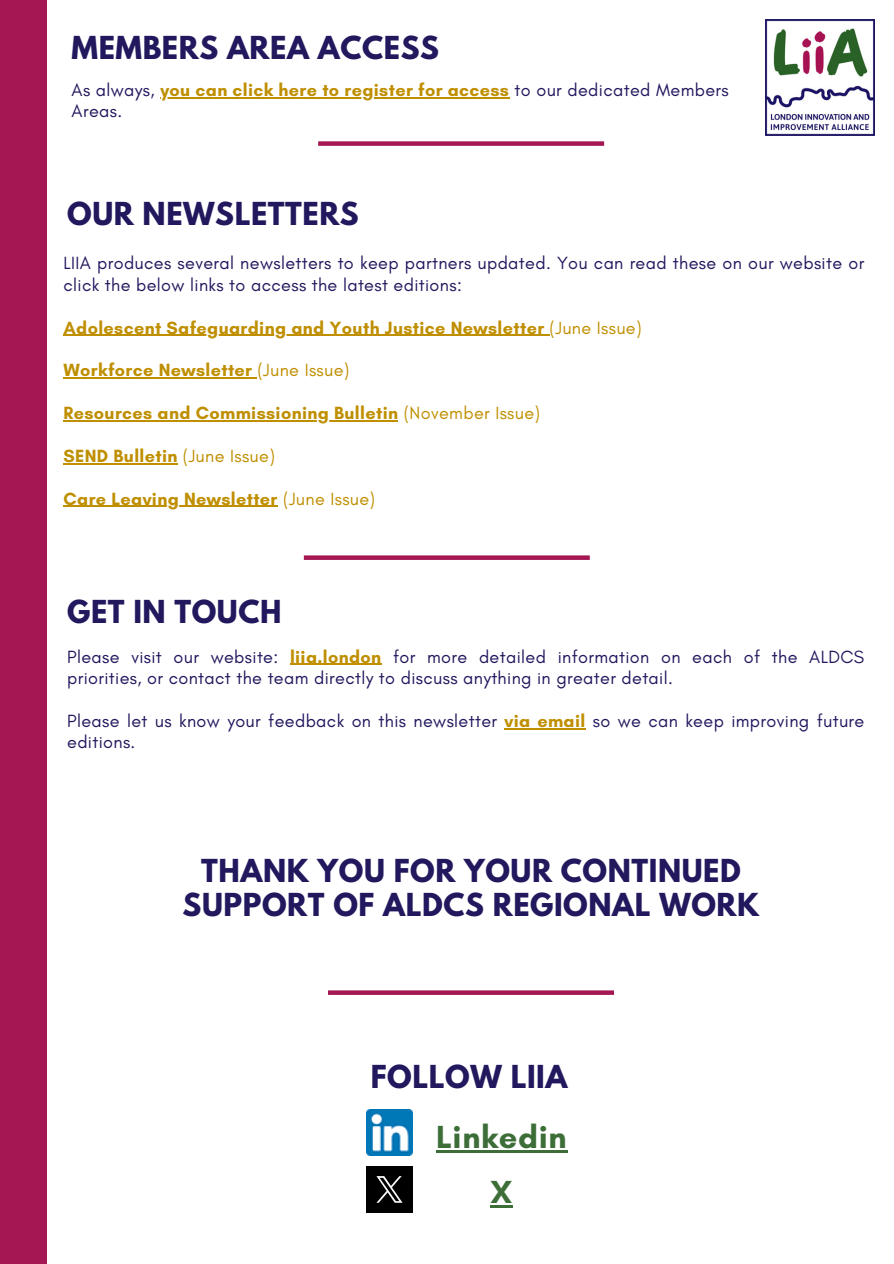
<style>
.page{position:relative;width:894px;height:1264px;background:#fff}
.page>*{position:absolute;margin:0;border:0;box-sizing:border-box;transform-origin:0 0}
.t1{font:700 32.55px "Glacial Indifference";letter-spacing:.02em;color:#3d6e38}
.t2{font:700 28.05px/33.8px "League Spartan";letter-spacing:.02em;color:#21185e;text-align:center}
.t3{font:18px/21.3px "Glacial Indifference";letter-spacing:.02em;color:#21185e}
.t4{font:700 18px "Glacial Indifference";letter-spacing:.02em;color:#bf8f00}
.s1{font-weight:400;color:#21185e}
.s2{font-weight:400}
.s3{font-weight:700;color:#bf8f00}
</style>
<div class="page">
<img style="left:765px;top:19px;width:109px;height:116px">
<div style="left:318px;top:141px;width:286px;height:5px;background:#a41752"></div>
<svg style="left:328px;top:990px;width:285px;height:4px"></svg>
<img style="left:366px;top:1109px;width:46px;height:46px">
<div style="left:304px;top:555px;width:285px;height:5px;background:#a41752"></div>
<div style="left:0;top:0;width:46px;height:1263px;background:#a41752"></div>
<img style="left:366px;top:1166px;width:46px;height:46px">
<hr style="left:160px;top:97px;width:349px;height:1px;background:#bf8f00">
<hr style="left:290px;top:663px;width:91px;height:2px;background:#bf8f00">
<hr style="left:504px;top:728px;width:81px;height:1px;background:#bf8f00">
<hr style="left:436px;top:1150px;width:131px;height:2px;background:#3d6e38">
<hr style="left:490px;top:1205px;width:22px;height:2px;background:#3d6e38">
<hr style="left:63px;top:335px;width:481px;height:1px;background:#bf8f00">
<hr style="left:63px;top:377px;width:194px;height:1px;background:#bf8f00">
<hr style="left:63px;top:420px;width:335px;height:1px;background:#bf8f00">
<hr style="left:63px;top:463px;width:115px;height:1px;background:#bf8f00">
<hr style="left:63px;top:506px;width:215px;height:1px;background:#bf8f00">
<p class="t2" style="left:72px;top:34px;width:369px">MEMBERS AREA ACCESS</p>
<p class="t4" style="left:72px;top:79px;width:658px"><span class="s1">As always,</span> you can click here to register for access <span class="s1">to our dedicated Members</span></p>
<h3 class="t3" style="left:72px;top:100px;width:52px">Areas.</h3>
<p class="t2" style="left:67px;top:200px;width:293px">OUR NEWSLETTERS</p>
<p class="t3" style="left:63px;top:252px;width:802px">LIIA produces several newsletters to keep partners updated. You can read these on our website or click the below links to access the latest editions:</p>
<p class="t4" style="left:63px;top:316px;width:579px">Adolescent Safeguarding and Youth Justice Newsletter <span class="s2">(June Issue)</span></p>
<h3 class="t4" style="left:63px;top:359px;width:287px">Workforce Newsletter <span class="s2">(June Issue)</span></h3>
<h3 class="t4" style="left:63px;top:402px;width:478px">Resources and Commissioning Bulletin <span class="s2">(November Issue)</span></h3>
<p class="t4" style="left:63px;top:445px;width:213px">SEND Bulletin <span class="s2">(June Issue)</span></p>
<p class="t4" style="left:63px;top:487px;width:313px">Care Leaving Newsletter <span class="s2">(June Issue)</span></p>
<h3 class="t2" style="left:67px;top:598px;width:216px">GET IN TOUCH</h3>
<p class="t3" style="left:67px;top:645px;width:798px">Please visit our website: <span class="s3">liia.london</span> for more detailed information on each of the ALDCS priorities, or contact the team directly to discuss anything in greater detail.</p>
<p class="t3" style="left:67px;top:710px;width:798px">Please let us know your feedback on this newsletter <span class="s3">via email</span> so we can keep improving future editions.</p>
<h2 class="t2" style="left:183px;top:857px;width:578px">THANK YOU FOR YOUR CONTINUED<br>SUPPORT OF ALDCS REGIONAL WORK</h2>
<p class="t2" style="left:370px;top:1063px;width:198px">FOLLOW LIIA</p>
<p class="t1" style="left:436px;top:1116px;width:132px">Linkedin</p>
<p class="t1" style="left:490px;top:1172px;width:23px">X</p>
</div>
